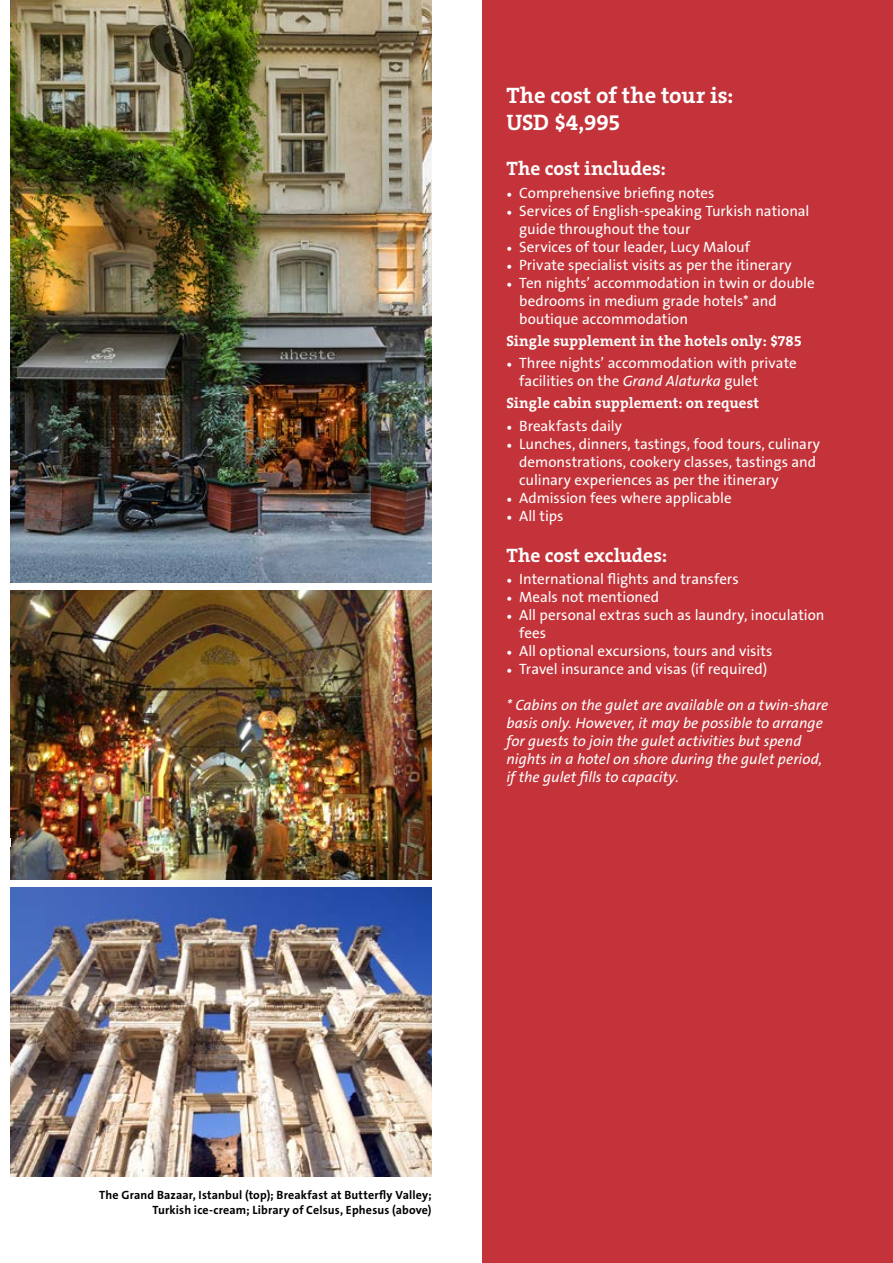
<style>
.page{position:relative;width:893px;height:1263px;background:#fff}
.page>*{position:absolute;margin:0;border:0;box-sizing:border-box;transform-origin:0 0}
.t1{font:700 22.5px/27px "The Serif B7";letter-spacing:-.005em;color:#fff}
.t2{font:700 19.5px "The Serif B7";color:#fff}
.t3{font:15px/18px "The Sans B5 Plain";color:#fff}
.t4{font:italic 15px/18px "The Sans B5 Plain";color:#fff}
.t5{font:700 15px "The Serif B7";color:#fff}
.t6{font:700 12px/14.4px "The Sans B7";letter-spacing:.015em;color:#000;text-align:right}
.s1{font-family:"Minion Pro"}
.s2{font-style:italic}
</style>
<div class="page">
<div style="left:483px;top:0;width:410px;height:1263px;background:#c33339"></div>
<img style="left:11px;top:0;width:421px;height:583px">
<img style="left:11px;top:888px;width:421px;height:289px">
<img style="left:11px;top:590px;width:421px;height:290px">
<h1 class="t1" style="left:506px;top:82px;width:229px">The cost of the tour is:<br>USD $4,995</h1>
<h2 class="t2" style="left:506px;top:159px;width:161px">The cost includes:</h2>
<p class="t3" style="left:506px;top:184px;width:210px"><span class="s1">•</span> Comprehensive briefing notes</p>
<p class="t3" style="left:519px;top:202px;width:292px;text-indent:-13px"><span class="s1">•</span> Services of English-speaking Turkish national guide throughout the tour</p>
<p class="t3" style="left:506px;top:238px;width:245px"><span class="s1">•</span> Services of tour leader, Lucy Malouf</p>
<p class="t3" style="left:506px;top:256px;width:287px"><span class="s1">•</span> Private specialist visits as per the itinerary</p>
<p class="t3" style="left:519px;top:274px;width:297px;text-indent:-13px"><span class="s1">•</span> Ten nights’ accommodation in twin or double bedrooms in medium grade hotels* and boutique accommodation</p>
<p class="t5" style="left:506px;top:333px;width:297px">Single supplement in the hotels only: $785</p>
<p class="t3" style="left:519px;top:355px;width:279px;text-indent:-13px"><span class="s1">•</span> Three nights’ accommodation with private facilities on the <span class="s2">Grand Alaturka</span> gulet</p>
<p class="t5" style="left:506px;top:395px;width:254px">Single cabin supplement: on request</p>
<p class="t3" style="left:506px;top:417px;width:117px"><span class="s1">•</span> Breakfasts daily</p>
<p class="t3" style="left:519px;top:435px;width:302px;text-indent:-13px"><span class="s1">•</span> Lunches, dinners, tastings, food tours, culinary demonstrations, cookery classes, tastings and culinary experiences as per the itinerary</p>
<p class="t3" style="left:506px;top:489px;width:227px"><span class="s1">•</span> Admission fees where applicable</p>
<p class="t3" style="left:506px;top:507px;width:59px"><span class="s1">•</span> All tips</p>
<h2 class="t2" style="left:506px;top:545px;width:162px">The cost excludes:</h2>
<p class="t3" style="left:506px;top:571px;width:234px"><span class="s1">•</span> International flights and transfers</p>
<p class="t3" style="left:506px;top:589px;width:154px"><span class="s1">•</span> Meals not mentioned</p>
<p class="t3" style="left:519px;top:607px;width:307px;text-indent:-13px"><span class="s1">•</span> All personal extras such as laundry, inoculation fees</p>
<p class="t3" style="left:506px;top:643px;width:268px"><span class="s1">•</span> All optional excursions, tours and visits</p>
<p class="t3" style="left:506px;top:661px;width:262px"><span class="s1">•</span> Travel insurance and visas (if required)</p>
<p class="t4" style="left:506px;top:697px;width:323px">* Cabins on the gulet are available on a twin-share basis only. However, it may be possible to arrange for guests to join the gulet activities but spend nights in a hotel on shore during the gulet period, if the gulet fills to capacity.</p>
<p class="t6" style="left:99px;top:1189px;width:334px">The Grand Bazaar, Istanbul (top); Breakfast at Butterfly Valley;<br>Turkish ice-cream; Library of Celsus, Ephesus (above)</p>
</div>
